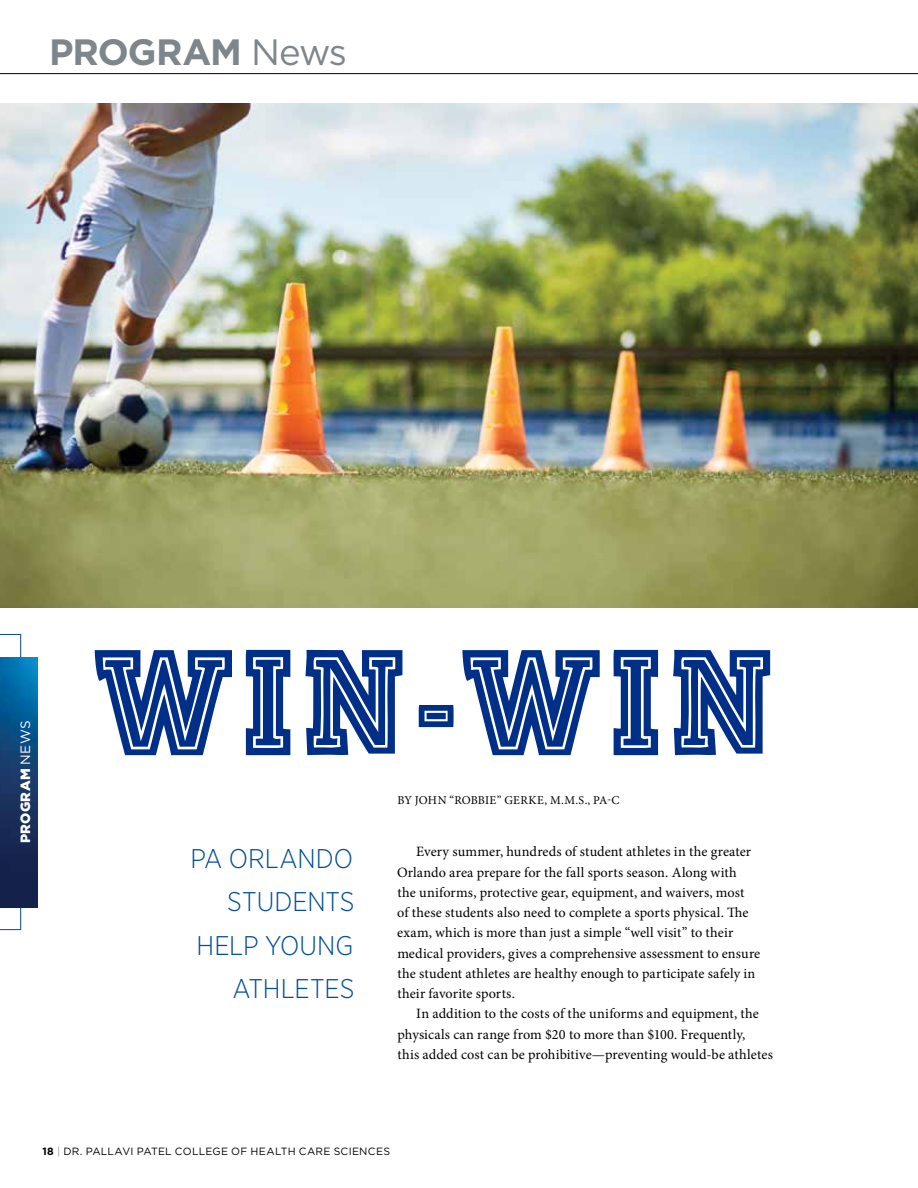
<style>
.page{position:relative;width:918px;height:1188px;background:#fff}
.page>*{position:absolute;margin:0;border:0;box-sizing:border-box;transform-origin:0 0}
.t1{font:150px "Oklahoma";letter-spacing:-.015em;color:#002f87}
.t2{font:700 36.6px "Gotham";letter-spacing:-.025em;color:#7e868c}
.t3{font:300 27px/43.5px "Gotham Narrow";color:#004e96;text-align:right}
.t4{font:14.25px/20.2px "Minion Pro";letter-spacing:.005em;color:#000}
.t5{font:900 13.5px "Gotham";letter-spacing:.015em;color:#fff}
.t6{font:12px "Minion Pro";letter-spacing:.01em;color:#000}
.t7{font:10.5px "Gotham";letter-spacing:.025em;color:#000}
.s1{font-weight:400}
.s2{font-weight:700}
.s3{color:#939598}
</style>
<div class="page">
<svg style="left:0;top:634px;width:21px;height:296px"></svg>
<img style="left:0;top:657px;width:37px;height:251px">
<img style="left:0;top:104px;width:918px;height:504px">
<svg style="left:0;top:73px;width:918px;height:1px"></svg>
<h2 class="t2" style="left:49px;top:28px;width:299px">PROGRAM <span class="s1">News</span></h2>
<p class="t5" style="left:16px;top:843px;width:124px;rotate:-90deg">PROGRAM <span class="s1">NEWS</span></p>
<h1 class="t1" style="left:86px;top:634px;width:695px">WIN-WIN</h1>
<h3 class="t3" style="left:190px;top:836px;width:166px">PA ORLANDO<br>STUDENTS<br>HELP YOUNG<br>ATHLETES</h3>
<p class="t6" style="left:397px;top:792px;width:224px">BY JOHN “ROBBIE” GERKE, M.M.S., PA-C</p>
<p class="t4" style="left:397px;top:842px;width:365px;text-indent:19px">Every summer, hundreds of student athletes in the greater Orlando area prepare for the fall sports season. Along with<br>the uniforms, protective gear, equipment, and waivers, most<br>of these students also need to complete a sports physical. The exam, which is more than just a simple “well visit” to their medical providers, gives a comprehensive assessment to ensure the student athletes are healthy enough to participate safely in their favorite sports.</p>
<p class="t4" style="left:397px;top:1004px;width:377px;text-indent:19px">In addition to the costs of the uniforms and equipment, the physicals can range from $20 to more than $100. Frequently,<br>this added cost can be prohibitive—preventing would-be athletes</p>
<p class="t7" style="left:43px;top:1145px;width:349px"><span class="s2">18</span> <span class="s3">|</span> DR. PALLAVI PATEL COLLEGE OF HEALTH CARE SCIENCES</p>
</div>
